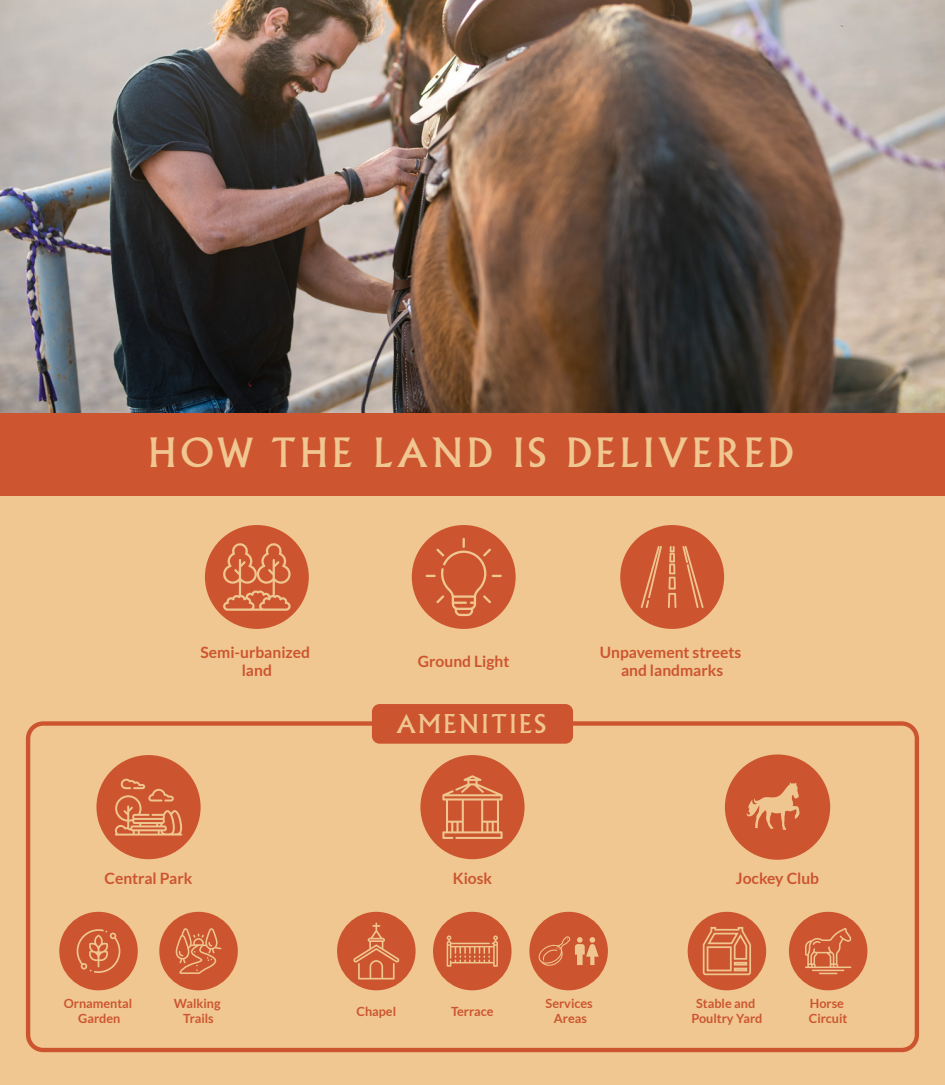
<style>
.page{position:relative;width:945px;height:1085px;background:#fff}
.page>*{position:absolute;margin:0;border:0;box-sizing:border-box;transform-origin:0 0}
.t1{font:39.38px "Albertus MT Pro";letter-spacing:.1em;color:#f0c791}
.t2{font:25.29px "Albertus MT Pro";letter-spacing:.1em;color:#efc690}
.t3{font:700 15.66px/18.7px "Lato";color:#cc5530;text-align:center}
.t4{font:700 12.69px/15.1px "Lato";color:#cc5530;text-align:center}
</style>
<div class="page">
<div style="left:0;top:458px;width:945px;height:627px;background:#f0c791"></div>
<div style="left:0;top:404px;width:945px;height:92px;background:#cd5530"></div>
<div style="left:26px;top:721px;width:893px;height:331px;border:4px solid #cc5530;border-radius:15px"></div>
<div style="left:372px;top:704px;width:201px;height:40px;background:#cc5530;border-radius:8px"></div>
<div style="left:96px;top:755px;width:105px;height:104px;background:#cc5530;border-radius:50%"></div>
<svg style="left:115px;top:779px;width:67px;height:57px"></svg>
<div style="left:725px;top:755px;width:105px;height:105px;background:#cc5530;border-radius:50%"></div>
<svg style="left:747px;top:782px;width:53px;height:48px"></svg>
<div style="left:688px;top:912px;width:78px;height:78px;background:#cc5530;border-radius:50%"></div>
<svg style="left:702px;top:927px;width:49px;height:49px"></svg>
<div style="left:789px;top:912px;width:78px;height:78px;background:#cc5530;border-radius:50%"></div>
<svg style="left:805px;top:928px;width:47px;height:46px"></svg>
<div style="left:59px;top:912px;width:79px;height:78px;background:#cc5530;border-radius:50%"></div>
<svg style="left:77px;top:929px;width:43px;height:44px"></svg>
<div style="left:159px;top:912px;width:79px;height:78px;background:#cc5530;border-radius:50%"></div>
<svg style="left:176px;top:928px;width:45px;height:46px"></svg>
<div style="left:420px;top:755px;width:105px;height:104px;background:#cc5530;border-radius:50%"></div>
<svg style="left:442px;top:775px;width:61px;height:64px"></svg>
<div style="left:337px;top:912px;width:79px;height:78px;background:#cc5530;border-radius:50%"></div>
<svg style="left:353px;top:923px;width:46px;height:56px"></svg>
<div style="left:433px;top:912px;width:79px;height:78px;background:#cc5530;border-radius:50%"></div>
<svg style="left:447px;top:935px;width:51px;height:32px"></svg>
<div style="left:529px;top:912px;width:79px;height:78px;background:#cc5530;border-radius:50%"></div>
<svg style="left:538px;top:936px;width:61px;height:30px"></svg>
<img style="left:0;top:0;width:945px;height:412px">
<div style="left:205px;top:525px;width:104px;height:104px;background:#cc5530;border-radius:50%"></div>
<svg style="left:223px;top:543px;width:68px;height:68px"></svg>
<div style="left:412px;top:525px;width:104px;height:104px;background:#cc5530;border-radius:50%"></div>
<svg style="left:426px;top:538px;width:76px;height:78px"></svg>
<div style="left:620px;top:525px;width:104px;height:104px;background:#cc5530;border-radius:50%"></div>
<svg style="left:682px;top:546px;width:22px;height:62px"></svg>
<svg style="left:641px;top:546px;width:21px;height:62px"></svg>
<svg style="left:668px;top:546px;width:8px;height:62px"></svg>
<h1 class="t1" style="left:148px;top:428px;width:646px">HOW THE LAND IS DELIVERED</h1>
<p class="t3" style="left:200px;top:642px;width:111px">Semi-urbanized land</p>
<p class="t3" style="left:418px;top:652px;width:93px">Ground Light</p>
<p class="t3" style="left:600px;top:642px;width:143px">Unpavement streets and landmarks</p>
<h2 class="t2" style="left:396px;top:708px;width:151px">AMENITIES</h2>
<p class="t3" style="left:105px;top:868px;width:89px">Central Park</p>
<p class="t3" style="left:736px;top:868px;width:85px">Jockey Club</p>
<p class="t3" style="left:453px;top:868px;width:41px">Kiosk</p>
<p class="t4" style="left:64px;top:996px;width:70px">Ornamental<br>Garden</p>
<p class="t4" style="left:174px;top:996px;width:48px">Walking<br>Trails</p>
<p class="t4" style="left:357px;top:1003px;width:41px">Chapel</p>
<p class="t4" style="left:451px;top:1003px;width:44px">Terrace</p>
<p class="t4" style="left:546px;top:996px;width:49px">Services<br>Areas</p>
<p class="t4" style="left:691px;top:996px;width:73px">Stable and<br>Poultry Yard</p>
<p class="t4" style="left:809px;top:996px;width:40px;text-align:left">Horse<br>Circuit</p>
</div>
